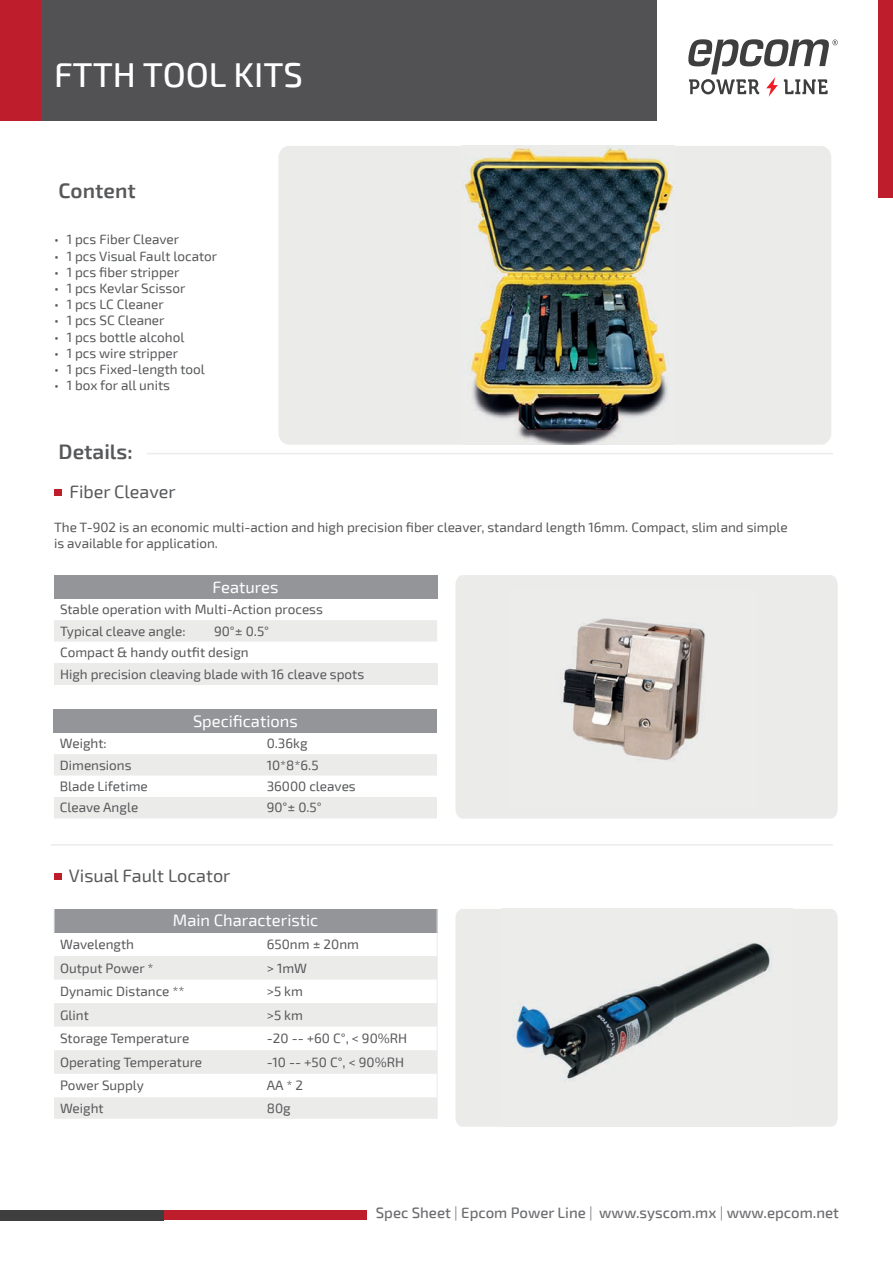
<style>
.page{position:relative;width:893px;height:1263px;background:#fff}
.page>*{position:absolute;margin:0;border:0;box-sizing:border-box;transform-origin:0 0}
.t1{font:500 34.5px "Exo 2";color:#fff}
.t2{font:600 21px "Exo 2";color:#57585a}
.t3{font:18px "Exo 2";color:#57585a}
.t4{font:16.5px "Exo 2";color:#fff}
.t5{font:500 15px "Exo 2";color:#6c6d70}
.t6{font:13.5px/21.5px "Exo 2";color:#57585a}
.s1{font-weight:300}
</style>
<div class="page">
<div style="left:0;top:0;width:656px;height:120px;background:#525254"></div>
<svg style="left:688px;top:39px;width:150px;height:58px"></svg>
<div style="left:0;top:0;width:41px;height:120px;background:#be1d2c"></div>
<div style="left:878px;top:0;width:15px;height:198px;background:#be1d2c"></div>
<div style="left:78px;top:1210px;width:289px;height:10px;background:#be1d2c"></div>
<div style="left:0;top:1210px;width:163px;height:10px;background:#3e3e3f"></div>
<div style="left:54px;top:489px;width:7px;height:6px;background:#be1d2c"></div>
<div style="left:54px;top:873px;width:7px;height:7px;background:#be1d2c"></div>
<div style="left:279px;top:146px;width:552px;height:299px;background:#ebebea"></div>
<div style="left:455px;top:575px;width:383px;height:244px;background:#ebebea"></div>
<div style="left:455px;top:909px;width:383px;height:218px;background:#ebebea"></div>
<svg style="left:54px;top:909px;width:384px;height:210px"></svg>
<div style="left:54px;top:709px;width:383px;height:24px;background:#939598"></div>
<div style="left:54px;top:754px;width:383px;height:21px;background:#ebebea"></div>
<div style="left:54px;top:797px;width:383px;height:21px;background:#ebebea"></div>
<div style="left:54px;top:575px;width:383px;height:24px;background:#939598"></div>
<div style="left:54px;top:620px;width:383px;height:22px;background:#ebebea"></div>
<div style="left:54px;top:663px;width:383px;height:21px;background:#ebebea"></div>
<img style="left:502px;top:909px;width:290px;height:218px">
<img style="left:508px;top:589px;width:249px;height:218px">
<hr style="left:51px;top:844px;width:782px;height:2px;background:#ebebea">
<hr style="left:147px;top:453px;width:686px;height:1px;background:#ebebea">
<img style="left:462px;top:146px;width:212px;height:299px">
<h1 class="t1" style="left:54px;top:54px;width:250px">FTTH TOOL KITS</h1>
<h2 class="t2" style="left:58px;top:178px;width:79px">Content</h2>
<p class="t6" style="left:54px;top:229px;width:127px">• 1 pcs Fiber Cleaver</p>
<p class="t6" style="left:54px;top:245px;width:165px">• 1 pcs Visual Fault locator</p>
<p class="t6" style="left:54px;top:262px;width:127px">• 1 pcs fiber stripper</p>
<p class="t6" style="left:54px;top:278px;width:133px">• 1 pcs Kevlar Scissor</p>
<p class="t6" style="left:54px;top:294px;width:111px">• 1 pcs LC Cleaner</p>
<p class="t6" style="left:54px;top:310px;width:112px">• 1 pcs SC Cleaner</p>
<p class="t6" style="left:54px;top:326px;width:132px">• 1 pcs bottle alcohol</p>
<p class="t6" style="left:54px;top:343px;width:126px">• 1 pcs wire stripper</p>
<p class="t6" style="left:54px;top:359px;width:152px">• 1 pcs Fixed-length tool</p>
<p class="t6" style="left:54px;top:375px;width:118px">• 1 box for all units</p>
<h2 class="t2" style="left:59px;top:439px;width:76px">Details:</h2>
<h3 class="t3" style="left:69px;top:481px;width:108px">Fiber Cleaver</h3>
<p class="t6" style="left:54px;top:519px;width:735px;line-height:16.2px">The T-902 is an economic multi-action and high precision fiber cleaver, standard length 16mm. Compact, slim and simple is available for application.</p>
<p class="t4" style="left:213px;top:577px;width:67px">Features</p>
<p class="t6" style="left:60px;top:599px;width:265px">Stable operation with Multi-Action process<br>Typical cleave angle:</p>
<p class="t6" style="left:60px;top:620px;width:306px;text-indent:154px">90°± 0.5°<br>Compact &amp; handy outfit design<br>High precision cleaving blade with 16 cleave spots</p>
<p class="t4" style="left:193px;top:711px;width:106px">Specifications</p>
<p class="t6" style="left:60px;top:733px;width:48px">Weight:</p>
<p class="t6" style="left:267px;top:733px;width:42px">0.36kg</p>
<p class="t6" style="left:60px;top:754px;width:73px">Dimensions</p>
<p class="t6" style="left:267px;top:754px;width:53px">10*8*6.5</p>
<p class="t6" style="left:60px;top:776px;width:89px">Blade Lifetime</p>
<p class="t6" style="left:267px;top:776px;width:91px">36000 cleaves</p>
<p class="t6" style="left:60px;top:797px;width:80px">Cleave Angle</p>
<p class="t6" style="left:267px;top:797px;width:57px">90°± 0.5°</p>
<h3 class="t3" style="left:69px;top:865px;width:163px">Visual Fault Locator</h3>
<p class="t4" style="left:173px;top:911px;width:147px">Main Characteristic</p>
<p class="t6" style="left:60px;top:934px;width:75px">Wavelength</p>
<p class="t6" style="left:267px;top:934px;width:94px">650nm ± 20nm</p>
<p class="t6" style="left:60px;top:957px;width:95px">Output Power *</p>
<p class="t6" style="left:267px;top:957px;width:41px">&gt; 1mW</p>
<p class="t6" style="left:60px;top:981px;width:126px">Dynamic Distance **</p>
<p class="t6" style="left:267px;top:981px;width:38px">&gt;5 km</p>
<p class="t6" style="left:60px;top:1004px;width:30px">Glint</p>
<p class="t6" style="left:267px;top:1004px;width:38px">&gt;5 km</p>
<p class="t6" style="left:60px;top:1028px;width:131px">Storage Temperature</p>
<p class="t6" style="left:267px;top:1028px;width:142px">-20 -- +60 C°, &lt; 90%RH</p>
<p class="t6" style="left:60px;top:1051px;width:144px">Operating Temperature</p>
<p class="t6" style="left:267px;top:1051px;width:139px">-10 -- +50 C°, &lt; 90%RH</p>
<p class="t6" style="left:60px;top:1075px;width:85px">Power Supply</p>
<p class="t6" style="left:267px;top:1075px;width:38px">AA * 2</p>
<p class="t6" style="left:60px;top:1097px;width:45px">Weight</p>
<p class="t6" style="left:267px;top:1097px;width:25px">80g</p>
<p class="t5" style="left:376px;top:1204px;width:465px">Spec Sheet <span class="s1">|</span> Epcom Power Line <span class="s1">|</span> www.syscom.mx <span class="s1">|</span> www.epcom.net</p>
</div>
